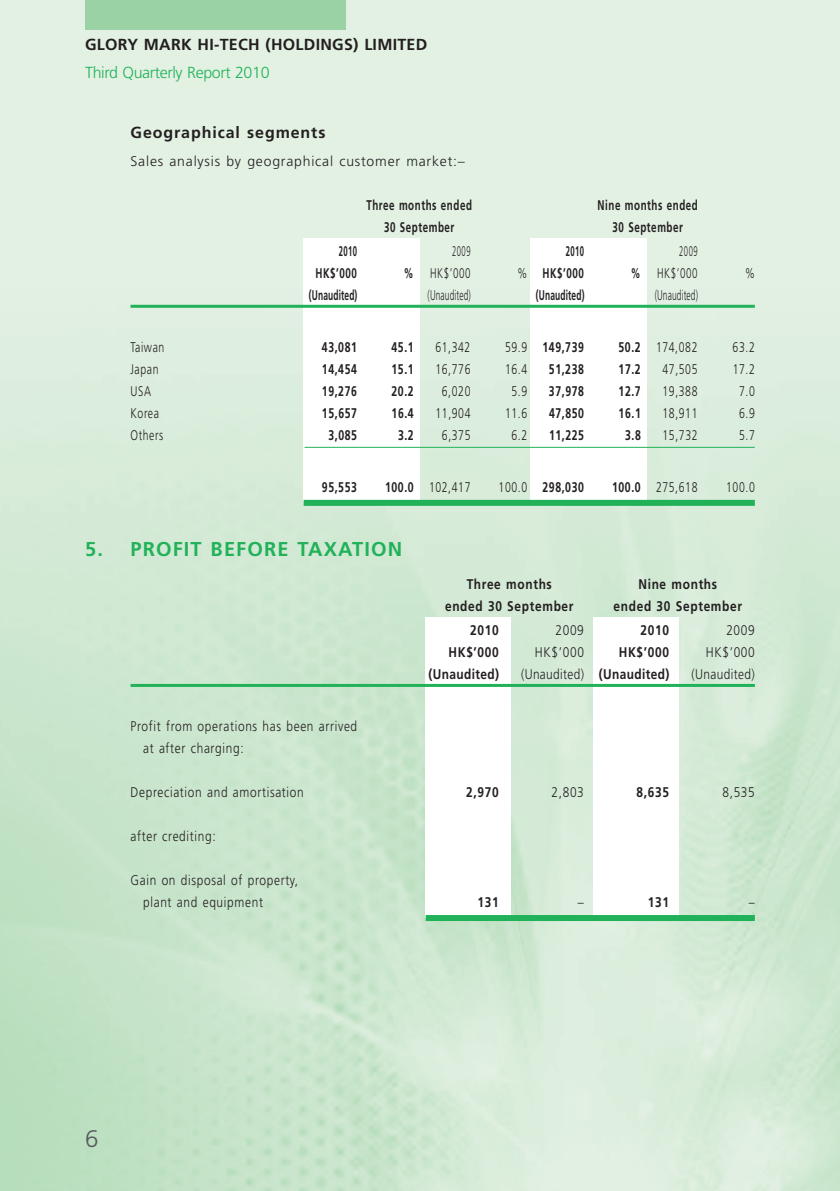
<style>
.page{position:relative;width:840px;height:1191px;background:#fff}
.page>*{position:absolute;margin:0;border:0;box-sizing:border-box;transform-origin:0 0}
.t1{font:700 20px "Frutiger LT Std";letter-spacing:.055em;color:#21b259}
.t2{font:700 16px "Frutiger LT Std";letter-spacing:.055em;color:#231f20}
.t3{font:300 16px "Frutiger LT Std";letter-spacing:-.025em;color:#21b259}
.t4{font:300 14px/22px "Frutiger LT Std";letter-spacing:.055em;color:#231f20;scale:.85 1}
.t5{font:300 14px "Frutiger LT Std";letter-spacing:.055em;color:#231f20;scale:.75 1}
.t6{font:700 14px "Frutiger LT Std";letter-spacing:.055em;color:#231f20;scale:.75 1}
.t7{font:700 14px "Frutiger LT Std";letter-spacing:.055em;color:#231f20;scale:.85 1}
.t8{font:700 14px "Frutiger LT Std";letter-spacing:.055em;color:#231f20;scale:.7 1}
.t9{font:300 14px "Frutiger LT Std";letter-spacing:.055em;color:#231f20}
.t10{font:300 14px "Frutiger LT Std";letter-spacing:.03em;color:#231f20;scale:.85 1}
.t11{font:700 14px "Frutiger LT Std";letter-spacing:.055em;color:#231f20;scale:.6 1}
.t12{font:300 14px "Frutiger LT Std";letter-spacing:.015em;color:#231f20;scale:.6 1}
.t13{font:300 14px "Frutiger LT Std";letter-spacing:.055em;color:#231f20;scale:.7 1}
.t14{font:700 14px "Frutiger LT Std";letter-spacing:.055em;color:#231f20;scale:.55 1}
.t15{font:300 14px "Frutiger LT Std";letter-spacing:.055em;color:#231f20;scale:.55 1}
.s1{font-weight:700}
.s2{font-weight:300}
</style>
<div class="page">
<div style="left:0;top:0;width:839px;height:1191px;background:#e2f1e4"></div>
<img style="left:0;top:238px;width:839px;height:953px">
<div style="left:85px;top:0;width:260px;height:30px;background:#9bd2a5"></div>
<hr style="left:839px;top:0;width:1px;height:1191px;background:#e2f1e4">
<div style="left:303px;top:238px;width:116px;height:264px;background:#fff"></div>
<div style="left:530px;top:238px;width:116px;height:265px;background:#fff"></div>
<hr style="left:130px;top:305px;width:624px;height:3px;background:#21b259">
<hr style="left:304px;top:447px;width:450px;height:1px;background:#21b259">
<div style="left:303px;top:500px;width:451px;height:6px;background:#21b259"></div>
<div style="left:425px;top:617px;width:85px;height:300px;background:#fff"></div>
<div style="left:592px;top:617px;width:85px;height:299px;background:#fff"></div>
<hr style="left:130px;top:684px;width:624px;height:3px;background:#21b259">
<div style="left:425px;top:915px;width:329px;height:6px;background:#21b259"></div>
<p class="t2" style="left:85px;top:35px;width:86px">GLORY MARK</p>
<p class="t2" style="left:197px;top:35px;width:205px">HI-TECH (HOLDINGS) LIMITED</p>
<p class="t3" style="left:85px;top:63px;width:186px">Third Quarterly Report 2010</p>
<p class="t2" style="left:130px;top:123px;width:196px">Geographical segments</p>
<p class="t9" style="left:130px;top:153px;width:335px">Sales analysis by geographical customer market:–</p>
<p class="t8" style="left:366px;top:197px;width:152px">Three months ended</p>
<p class="t8" style="left:597px;top:197px;width:145px">N ine months ended</p>
<p class="t8" style="left:384px;top:219px;width:102px">30 September</p>
<p class="t8" style="left:612px;top:219px;width:102px">30 September</p>
<p class="t14" style="left:338px;top:243px;width:35px">2010</p>
<p class="t15" style="left:452px;top:243px;width:35px">2009</p>
<p class="t14" style="left:565px;top:243px;width:35px">2010</p>
<p class="t15" style="left:678px;top:243px;width:35px">2009</p>
<p class="t8" style="left:315px;top:265px;width:61px">HK$’000</p>
<p class="t13" style="left:404px;top:265px;width:97px"><span class="s1">%</span> HK$’000</p>
<p class="t8" style="left:517px;top:265px;width:97px"><span class="s2">%</span> HK$’000</p>
<p class="t13" style="left:630px;top:265px;width:97px"><span class="s1">%</span> HK$’000</p>
<p class="t13" style="left:744px;top:265px;width:15px">%</p>
<p class="t11" style="left:309px;top:287px;width:82px">(Unaudited)</p>
<p class="t12" style="left:427px;top:287px;width:74px">(Unaudited)</p>
<p class="t11" style="left:535px;top:287px;width:82px">(Unaudited)</p>
<p class="t12" style="left:654px;top:287px;width:74px">(Unaudited)</p>
<p class="t5" style="left:130px;top:339px;width:47px">Taiwan</p>
<p class="t6" style="left:322px;top:339px;width:48px">43,081</p>
<p class="t6" style="left:391px;top:339px;width:31px">45.1</p>
<p class="t5" style="left:435px;top:339px;width:44px">61,342</p>
<p class="t6" style="left:504px;top:339px;width:107px"><span class="s2">59.9</span> 149,739</p>
<p class="t5" style="left:618px;top:339px;width:103px"><span class="s1">50.2</span> 174,082</p>
<p class="t5" style="left:732px;top:339px;width:29px">63.2</p>
<p class="t5" style="left:130px;top:361px;width:39px">Japan</p>
<p class="t6" style="left:322px;top:361px;width:48px">14,454</p>
<p class="t6" style="left:391px;top:361px;width:31px">15.1</p>
<p class="t5" style="left:435px;top:361px;width:48px">16,776</p>
<p class="t5" style="left:504px;top:361px;width:31px">16.4</p>
<p class="t6" style="left:548px;top:361px;width:48px">51,238</p>
<p class="t6" style="left:618px;top:361px;width:31px">17.2</p>
<p class="t5" style="left:662px;top:361px;width:48px">47,505</p>
<p class="t5" style="left:732px;top:361px;width:29px">17.2</p>
<p class="t5" style="left:130px;top:383px;width:29px">USA</p>
<p class="t6" style="left:322px;top:383px;width:48px">19,276</p>
<p class="t6" style="left:391px;top:383px;width:31px">20.2</p>
<p class="t5" style="left:441px;top:383px;width:40px">6,020</p>
<p class="t5" style="left:511px;top:383px;width:23px">5.9</p>
<p class="t6" style="left:548px;top:383px;width:48px">37,978</p>
<p class="t6" style="left:618px;top:383px;width:31px">12.7</p>
<p class="t5" style="left:662px;top:383px;width:48px">19,388</p>
<p class="t5" style="left:738px;top:383px;width:23px">7.0</p>
<p class="t5" style="left:130px;top:405px;width:39px">Korea</p>
<p class="t6" style="left:322px;top:405px;width:48px">15,657</p>
<p class="t6" style="left:391px;top:405px;width:31px">16.4</p>
<p class="t5" style="left:435px;top:405px;width:48px">11,904</p>
<p class="t5" style="left:505px;top:405px;width:31px">11.6</p>
<p class="t6" style="left:548px;top:405px;width:48px">47,850</p>
<p class="t6" style="left:618px;top:405px;width:31px">16.1</p>
<p class="t5" style="left:662px;top:405px;width:48px">18,911</p>
<p class="t5" style="left:738px;top:405px;width:23px">6.9</p>
<p class="t5" style="left:130px;top:427px;width:45px">Others</p>
<p class="t6" style="left:328px;top:427px;width:40px">3,085</p>
<p class="t6" style="left:398px;top:427px;width:23px">3.2</p>
<p class="t5" style="left:441px;top:427px;width:40px">6,375</p>
<p class="t5" style="left:511px;top:427px;width:19px">6.2</p>
<p class="t6" style="left:548px;top:427px;width:48px">11,225</p>
<p class="t6" style="left:624px;top:427px;width:23px">3.8</p>
<p class="t5" style="left:662px;top:427px;width:44px">15,732</p>
<p class="t5" style="left:738px;top:427px;width:23px">5.7</p>
<p class="t6" style="left:322px;top:479px;width:48px">95,553</p>
<p class="t5" style="left:385px;top:479px;width:115px"><span class="s1">100.0</span> 102,417</p>
<p class="t6" style="left:498px;top:479px;width:115px"><span class="s2">100.0</span> 298,030</p>
<p class="t5" style="left:611px;top:479px;width:115px"><span class="s1">100.0</span> 275,618</p>
<p class="t5" style="left:725px;top:479px;width:40px">100.0</p>
<h1 class="t1" style="left:85px;top:537px;width:34px">5. PROFIT</h1>
<h1 class="t1" style="left:210px;top:537px;width:193px">before taxation</h1>
<p class="t7" style="left:466px;top:576px;width:102px">Three months</p>
<p class="t7" style="left:638px;top:576px;width:94px">N ine months</p>
<p class="t7" style="left:445px;top:598px;width:152px">ended 30 September</p>
<p class="t7" style="left:613px;top:598px;width:152px">ended 30 September</p>
<p class="t7" style="left:470px;top:622px;width:60px">2010 <span class="s2">2</span></p>
<p class="t4" style="left:562px;top:619px;width:26px">009</p>
<p class="t7" style="left:640px;top:622px;width:60px">2010 <span class="s2">2</span></p>
<p class="t4" style="left:733px;top:619px;width:26px">009</p>
<p class="t7" style="left:448px;top:644px;width:61px">HK$’000</p>
<p class="t4" style="left:534px;top:641px;width:59px">HK$’000</p>
<p class="t7" style="left:618px;top:644px;width:61px">HK$’000</p>
<p class="t4" style="left:705px;top:641px;width:59px">HK$’000</p>
<p class="t7" style="left:428px;top:666px;width:84px">(Unaudited)</p>
<p class="t10" style="left:520px;top:666px;width:176px">(Unaudited) <span class="s1">(Unaudited)</span></p>
<p class="t10" style="left:691px;top:666px;width:76px">(Unaudited)</p>
<p class="t4" style="left:143px;top:715px;width:253px;text-indent:-13px">Profit from operations has been arrived at after charging:</p>
<p class="t4" style="left:130px;top:781px;width:205px">Depreciation and amortisation</p>
<p class="t7" style="left:466px;top:784px;width:76px">2,970 <span class="s2">2</span></p>
<p class="t4" style="left:558px;top:781px;width:31px">,803</p>
<p class="t7" style="left:636px;top:784px;width:40px">8,635</p>
<p class="t4" style="left:722px;top:781px;width:40px">8,535</p>
<p class="t4" style="left:130px;top:825px;width:102px">after crediting:</p>
<p class="t4" style="left:143px;top:869px;width:184px;text-indent:-13px">Gain on disposal of property, plant and equipment</p>
<p class="t7" style="left:477px;top:894px;width:26px">131</p>
<p class="t4" style="left:577px;top:891px;width:8px">–</p>
<p class="t7" style="left:647px;top:894px;width:26px">131</p>
<p class="t4" style="left:748px;top:891px;width:8px">–</p>
</div>
